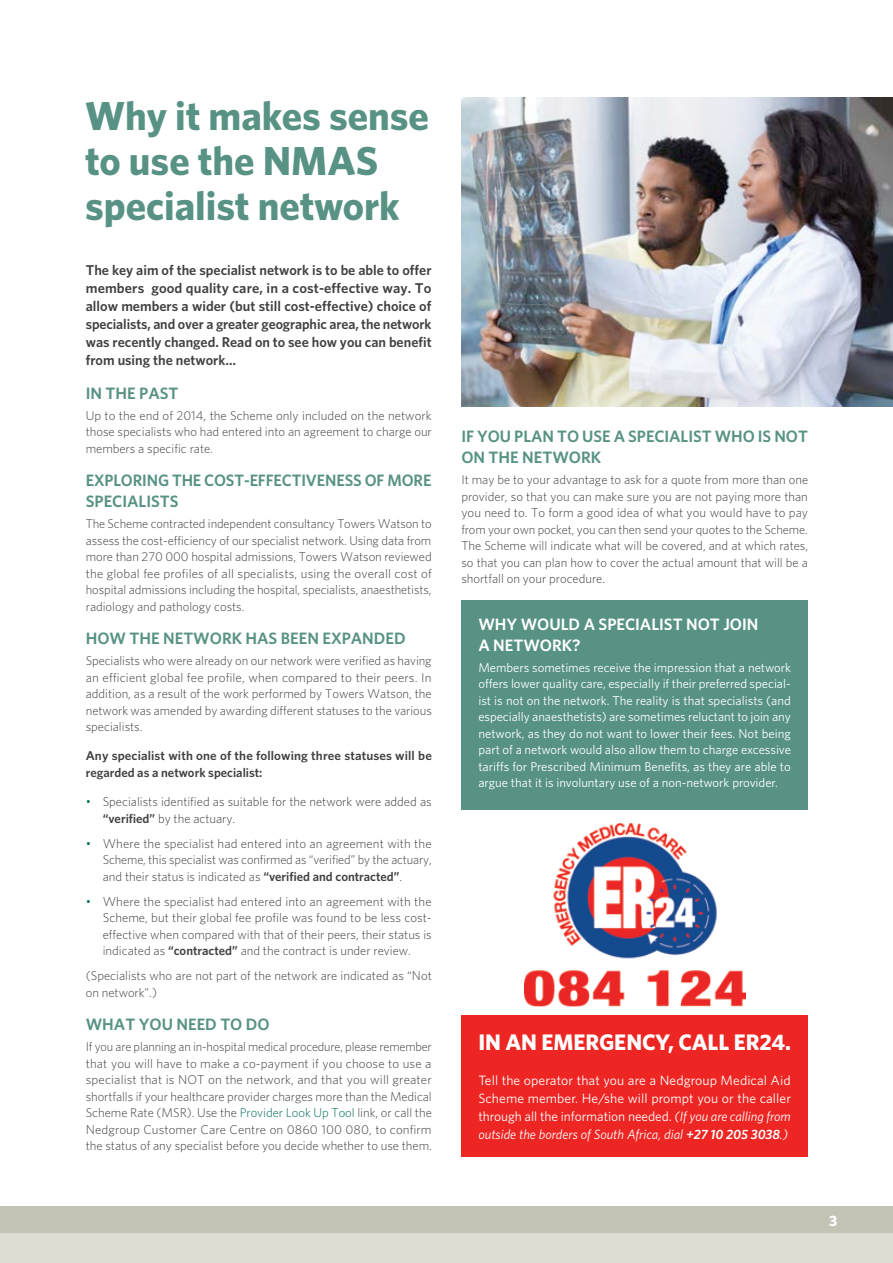
<style>
.page{position:relative;width:893px;height:1263px;background:#fff}
.page>*{position:absolute;margin:0;border:0;box-sizing:border-box;transform-origin:0 0}
.t1{font:700 40.5px/45px "Whitney";color:#579284}
.t2{font:700 22.5px "Whitney";color:#fff}
.t3{font:600 16.5px/21px "Whitney";color:#579284}
.t4{font:600 16.5px/21px "Whitney";color:#fff}
.t5{font:700 15px "Whitney";color:#fff}
.t6{font:600 14.25px/18px "Whitney";color:#404041;text-align:justify}
.t7{font:13.5px/18px "Whitney";letter-spacing:-.005em;color:#fff;text-align:justify}
.t8{font:300 12.75px/16.5px "Whitney";color:#404041;text-align:justify}
.t9{font:12.75px/16.5px "Whitney";color:#fff;text-align:justify}
.t10{font:600 12.75px/16.5px "Whitney";letter-spacing:.01em;color:#404041}
.s1{color:#006c5a}
.s2{font-weight:600}
.s3{font-style:italic}
.s4{font-weight:600;font-style:italic}
</style>
<div class="page">
<div style="left:0;top:1206px;width:893px;height:30px;background:#c5c3b5"></div>
<div style="left:0;top:1234px;width:893px;height:29px;background:#dfdcd4"></div>
<div style="left:461px;top:600px;width:347px;height:209px;background:#579284"></div>
<img style="left:461px;top:98px;width:432px;height:308px">
<div style="left:461px;top:1015px;width:347px;height:142px;background:#ed2623"></div>
<img style="left:524px;top:823px;width:221px;height:183px">
<h1 class="t1" style="left:85px;top:93px;width:346px">Why it makes sense to use the NMAS specialist network</h1>
<p class="t6" style="left:86px;top:261px;width:347px">The key aim of the specialist network is to be able to offer members good quality care, in a cost-effective way. To allow members a wider (but still cost-effective) choice of specialists, and over a greater geographic area, the network was recently changed. Read on to see how you can benefit from using the network…</p>
<p class="t3" style="left:86px;top:382px;width:94px">IN THE PAST</p>
<p class="t8" style="left:86px;top:406px;width:348px">Up to the end of 2014, the Scheme only included on the network those specialists who had entered into an agreement to charge our members a specific rate.</p>
<p class="t3" style="left:86px;top:470px;width:347px">EXPLORING THE COST-EFFECTIVENESS OF MORE<br>SPECIALISTS</p>
<p class="t8" style="left:86px;top:515px;width:348px">The Scheme contracted independent consultancy Towers Watson to assess the cost-efficiency of our specialist network. Using data from more than 270 000 hospital admissions, Towers Watson reviewed the global fee profiles of all specialists, using the overall cost of hospital admissions including the hospital, specialists, anaesthetists, radiology and pathology costs.</p>
<p class="t3" style="left:86px;top:628px;width:321px">HOW THE NETWORK HAS BEEN EXPANDED</p>
<p class="t8" style="left:86px;top:652px;width:348px">Specialists who were already on our network were verified as having an efficient global fee profile, when compared to their peers. In addition, as a result of the work performed by Towers Watson, the network was amended by awarding different statuses to the various specialists.</p>
<p class="t10" style="left:86px;top:747px;width:348px">Any specialist with one of the following three statuses will be regarded as a network specialist:</p>
<p class="t8" style="left:103px;top:793px;width:330px;text-indent:-17px"><span class="s1">•</span> Specialists identified as suitable for the network were added as <span class="s2">“verified”</span> by the actuary.</p>
<p class="t8" style="left:103px;top:834px;width:330px;text-indent:-17px"><span class="s1">•</span> Where the specialist had entered into an agreement with the Scheme, this specialist was confirmed as “verified” by the actuary, and their status is indicated as <span class="s2">“verified and contracted”</span>.</p>
<p class="t8" style="left:103px;top:892px;width:330px;text-indent:-17px"><span class="s1">•</span> Where the specialist had entered into an agreement with the Scheme, but their global fee profile was found to be less cost&shy;effective when compared with that of their peers, their status is indicated as <span class="s2">“contracted”</span> and the contract is under review.</p>
<p class="t8" style="left:86px;top:967px;width:347px">(Specialists who are not part of the network are indicated as “Not on network”.)</p>
<p class="t3" style="left:86px;top:1014px;width:185px">WHAT YOU NEED TO DO</p>
<p class="t8" style="left:86px;top:1038px;width:348px">If you are planning an in-hospital medical procedure, please remember that you will have to make a co-payment if you choose to use a specialist that is NOT on the network, and that you will greater shortfalls if your healthcare provider charges more than the Medical Scheme Rate (MSR). Use the <span class="s1">Provider Look Up Tool</span> link, or call the Nedgroup Customer Care Centre on 0860 100 080, to confirm the status of any specialist before you decide whether to use them.</p>
<p class="t3" style="left:461px;top:426px;width:348px">IF YOU PLAN TO USE A SPECIALIST WHO IS NOT<br>ON THE NETWORK</p>
<p class="t8" style="left:461px;top:471px;width:348px">It may be to your advantage to ask for a quote from more than one provider, so that you can make sure you are not paying more than you need to. To form a good idea of what you would have to pay from your own pocket, you can then send your quotes to the Scheme.<br>The Scheme will indicate what will be covered, and at which rates, so that you can plan how to cover the actual amount that will be a shortfall on your procedure.</p>
<p class="t4" style="left:478px;top:613px;width:282px">WHY WOULD A SPECIALIST NOT JOIN<br>A NETWORK?</p>
<p class="t9" style="left:478px;top:658px;width:314px">Members sometimes receive the impression that a network offers lower quality care, especially if their preferred special&shy;ist is not on the network. The reality is that specialists (and especially anaesthetists) are sometimes reluctant to join any network, as they do not want to lower their fees. Not being part of a network would also allow them to charge excessive tariffs for Prescribed Minimum Benefits, as they are able to argue that it is involuntary use of a non-network provider.</p>
<h2 class="t2" style="left:478px;top:1027px;width:314px">In an emergency, call ER24.</h2>
<p class="t7" style="left:478px;top:1071px;width:314px">Tell the operator that you are a Nedgroup Medical Aid Scheme member. He/she will prompt you or the caller through all the information needed. <span class="s3">(If you are calling from outside the borders of South Africa, dial</span> <span class="s4">+27 10 205 3038</span><span class="s3">.)</span></p>
<p class="t5" style="left:829px;top:1211px;width:10px">3</p>
</div>
